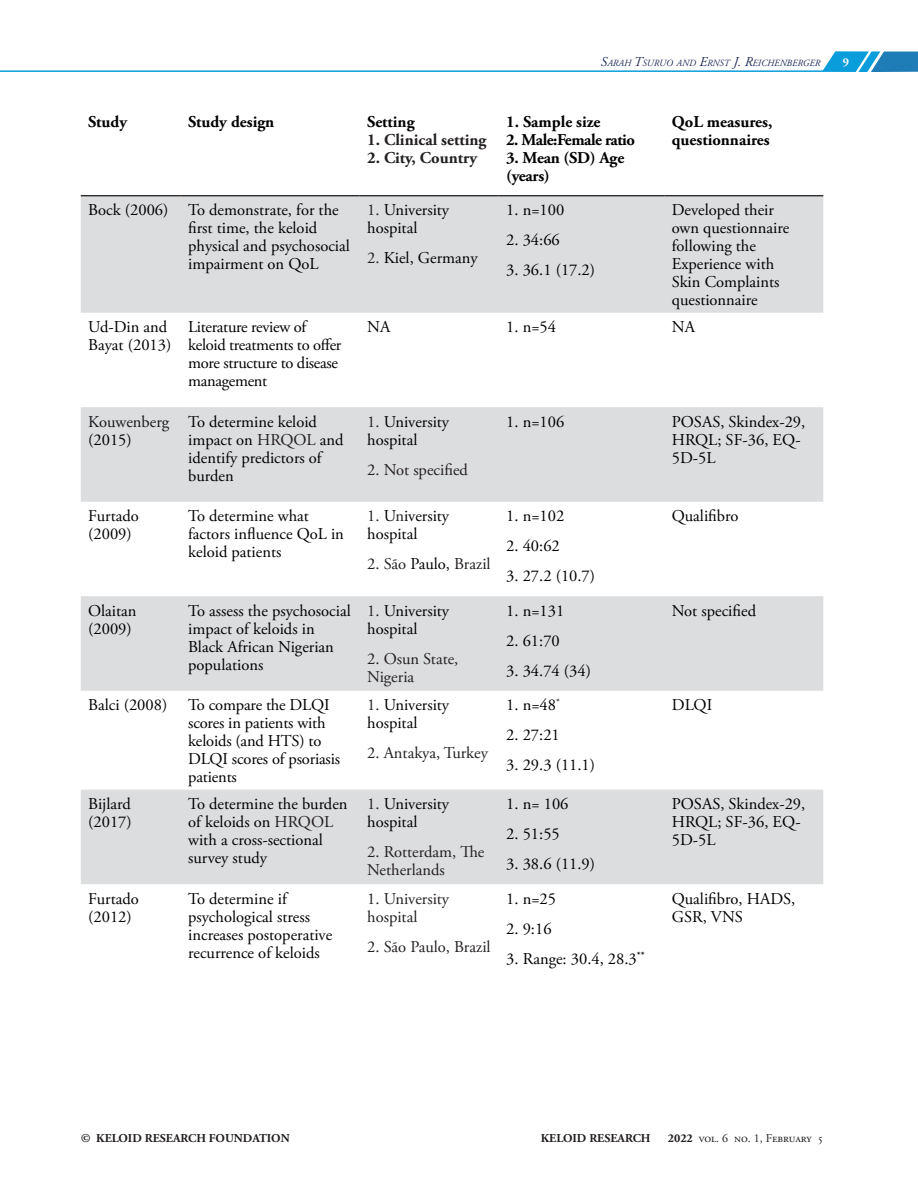
<style>
.page{position:relative;width:918px;height:1188px;background:#fff}
.page>*{position:absolute;margin:0;border:0;box-sizing:border-box;transform-origin:0 0}
.t1{font:16.5px/18px "Adobe Garamond Pro";color:#000001}
.t2{font:16.5px/18px "Adobe Garamond Pro";color:#231f20}
.t3{font:700 16.5px/18px "Adobe Garamond Pro";color:#000001}
.t4{font:16.5px/18px "Adobe Garamond Pro";letter-spacing:-.02em;color:#000001}
.t5{font:700 16.5px "Adobe Garamond Pro";color:#231f20}
.t6{font:700 16.5px "Adobe Garamond Pro";letter-spacing:-.03em;color:#000001}
.t7{font:16.5px "Adobe Garamond Pro";color:#15181c}
.t8{font:700 12px "Adobe Garamond Pro";color:#231f20}
.t9{font:12px "Adobe Garamond Pro";letter-spacing:-.005em;color:#231f20}
.t10{font:700 12px "Adobe Garamond Pro";color:#fff}
.t11{font:italic 9.45px "Adobe Garamond Pro";color:#1b2555}
.s1{color:#231f20}
.s2{font-size:13.5px}
.s3{color:#000001}
.s4{font-weight:700}
</style>
<div class="page">
<svg style="left:823px;top:51px;width:95px;height:21px;background:#369ed1"></svg>
<hr style="left:0;top:70px;width:824px;height:2px;background:#099edb">
<svg style="left:81px;top:196px;width:742px;height:688px;fill:#dcdddf"></svg>
<hr style="left:81px;top:195px;width:100px;height:1px;background:#000001">
<hr style="left:181px;top:195px;width:179px;height:1px;background:#000001">
<hr style="left:360px;top:195px;width:139px;height:1px;background:#000001">
<hr style="left:499px;top:195px;width:165px;height:1px;background:#000001">
<hr style="left:664px;top:195px;width:159px;height:1px;background:#000001">
<p class="t3" style="left:88px;top:114px;width:40px">Study</p>
<p class="t3" style="left:188px;top:114px;width:88px">Study design</p>
<p class="t3" style="left:367px;top:114px;width:49px">Setting</p>
<p class="t5" style="left:367px;top:131px;width:121px">1. Clinical setting</p>
<p class="t5" style="left:367px;top:149px;width:112px">2. City, Country</p>
<p class="t1" style="left:188px;top:202px;width:163px;text-indent:-100px">Bock (2006) To demonstrate, for the first time, the keloid physical and psychosocial impairment on QoL</p>
<p class="t1" style="left:367px;top:202px;width:84px"><span class="s1">1.</span> University hospital</p>
<p class="t1" style="left:367px;top:250px;width:112px"><span class="s1">2.</span> Kiel, Germany</p>
<p class="t11" style="left:601px;top:58px;width:221px"><span class="s2">S</span>ARAH <span class="s2">T</span>SURUO AND <span class="s2">E</span>RNST <span class="s2">J. R</span>EICHENBERGER</p>
<p class="t3" style="left:506px;top:114px;width:96px">1. Sample size</p>
<p class="t6" style="left:506px;top:131px;width:130px">2. Male:Female ratio</p>
<p class="t3" style="left:506px;top:150px;width:120px">3. Mean (SD) Age (years)</p>
<p class="t1" style="left:506px;top:202px;width:60px">1. n=100</p>
<p class="t1" style="left:506px;top:232px;width:55px">2. 34:66</p>
<p class="t1" style="left:506px;top:262px;width:90px">3. 36.1 (17.2)</p>
<p class="t3" style="left:672px;top:114px;width:102px">QoL measures, questionnaires</p>
<p class="t1" style="left:672px;top:202px;width:119px">Developed their own questionnaire following the<br>Experience with<br>Skin Complaints questionnaire</p>
<p class="t1" style="left:88px;top:319px;width:85px">Ud-Din and<br>Bayat (2013)</p>
<p class="t4" style="left:188px;top:319px;width:155px">Literature review of keloid treatments to offer more structure to disease management</p>
<p class="t1" style="left:367px;top:319px;width:25px">NA</p>
<p class="t1" style="left:506px;top:319px;width:51px">1. n=54</p>
<p class="t1" style="left:672px;top:319px;width:25px">NA</p>
<p class="t7" style="left:88px;top:412px;width:82px">Kouwenberg</p>
<p class="t1" style="left:88px;top:431px;width:45px">(2015)</p>
<p class="t1" style="left:506px;top:413px;width:60px">1. n=106</p>
<p class="t1" style="left:672px;top:413px;width:135px">POSAS, Skindex-29,<br>HRQL; SF-36, EQ-<br>5D-5L</p>
<p class="t1" style="left:188px;top:413px;width:157px">To determine keloid impact on <span class="s1">HRQOL</span> and identify predictors of burden</p>
<p class="t1" style="left:367px;top:413px;width:84px"><span class="s1">1.</span> University hospital</p>
<p class="t2" style="left:367px;top:461px;width:102px">2. Not specified</p>
<p class="t1" style="left:88px;top:508px;width:52px">Furtado (2009)</p>
<p class="t1" style="left:188px;top:508px;width:157px">To determine what factors influence QoL in keloid patients</p>
<p class="t1" style="left:367px;top:508px;width:84px"><span class="s1">1.</span> U<span class="s1">n</span>iversity hospital</p>
<p class="t2" style="left:367px;top:556px;width:125px">2. São <span class="s3">Paulo,</span> Brazil</p>
<p class="t1" style="left:88px;top:602px;width:50px">Olaitan (2009)</p>
<p class="t1" style="left:188px;top:602px;width:164px">To assess the psychosocial impact of keloids in<br>Black African Nigerian populations</p>
<p class="t1" style="left:367px;top:602px;width:84px"><span class="s1">1.</span> University hospital</p>
<p class="t2" style="left:367px;top:650px;width:93px">2. Osun State,<br>Nigeria</p>
<p class="t1" style="left:88px;top:697px;width:81px">Balci (2008)</p>
<p class="t1" style="left:188px;top:697px;width:153px">To compare the DLQI scores in patients with keloids (and HTS) to<br>DLQI scores of psoriasis patients</p>
<p class="t1" style="left:367px;top:697px;width:84px"><span class="s1">1.</span> University hospital</p>
<p class="t2" style="left:367px;top:745px;width:122px">2. Antakya, Turkey</p>
<p class="t1" style="left:88px;top:795px;width:45px">Bijlard (2017)</p>
<p class="t1" style="left:188px;top:795px;width:161px">To determine the burden of keloids on <span class="s1">HRQOL </span>with a cross-sectional survey study</p>
<p class="t1" style="left:367px;top:795px;width:84px"><span class="s1">1.</span> University hospital</p>
<p class="t2" style="left:367px;top:843px;width:119px">2. Rotterdam, The<br>Netherlands</p>
<p class="t1" style="left:88px;top:890px;width:52px">Furtado (2012)</p>
<p class="t1" style="left:188px;top:890px;width:146px">To determine if psychological stress increases postoperative recurrence of keloids</p>
<p class="t2" style="left:367px;top:890px;width:84px">1. University hospital</p>
<p class="t2" style="left:367px;top:938px;width:125px">2. São Paulo, Brazil</p>
<p class="t1" style="left:506px;top:508px;width:60px">1. n=102</p>
<p class="t1" style="left:506px;top:538px;width:55px">2. 40:62</p>
<p class="t1" style="left:506px;top:568px;width:90px">3. 27.2 (10.7)</p>
<p class="t1" style="left:506px;top:602px;width:60px">1. n=131</p>
<p class="t1" style="left:506px;top:632px;width:55px">2. 61:70</p>
<p class="t1" style="left:506px;top:662px;width:86px">3. 34.74 (34)</p>
<p class="t1" style="left:506px;top:697px;width:55px">1. n=48<sup>*</sup></p>
<p class="t1" style="left:506px;top:727px;width:55px">2. 27:21</p>
<p class="t1" style="left:506px;top:757px;width:90px">3. 29.3 (11.1)</p>
<p class="t1" style="left:506px;top:795px;width:64px">1. n= 106</p>
<p class="t1" style="left:506px;top:825px;width:55px">2. 51:55</p>
<p class="t1" style="left:506px;top:855px;width:90px">3. 38.6 (11.9)</p>
<p class="t1" style="left:506px;top:890px;width:51px">1. n=25</p>
<p class="t1" style="left:506px;top:920px;width:47px">2. 9:16</p>
<p class="t1" style="left:506px;top:950px;width:140px">3. Range: 30.4, 28.3<sup>**</sup></p>
<p class="t1" style="left:672px;top:508px;width:68px">Qualifibro</p>
<p class="t1" style="left:672px;top:602px;width:86px">Not specified</p>
<p class="t1" style="left:672px;top:697px;width:42px">DLQI</p>
<p class="t1" style="left:672px;top:795px;width:135px">POSAS, Skindex-29,<br>HRQL; SF-36, EQ-<br>5D-5L</p>
<p class="t1" style="left:672px;top:890px;width:125px">Qualifibro, HADS,<br>GSR, VNS</p>
<p class="t10" style="left:843px;top:55px;width:8px">9</p>
<p class="t8" style="left:81px;top:1131px;width:210px">© KELOID RESEARCH FOUNDATION</p>
<p class="t8" style="left:541px;top:1131px;width:111px">KELOID RESEARCH</p>
<p class="t9" style="left:668px;top:1131px;width:157px"><span class="s4">2022</span> vol. 6 no. 1, February 5</p>
</div>
